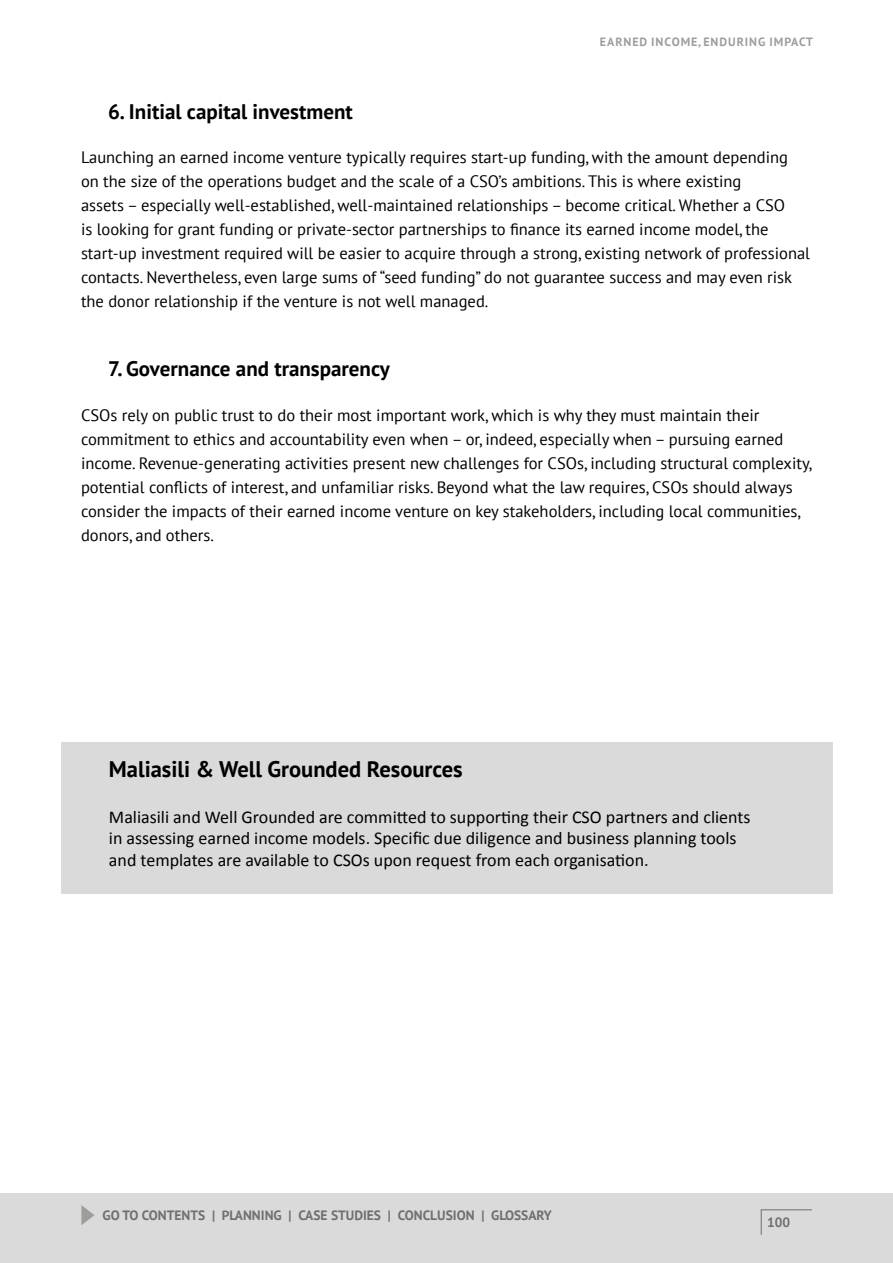
<style>
.page{position:relative;width:893px;height:1263px;background:#fff}
.page>*{position:absolute;margin:0;border:0;box-sizing:border-box;transform-origin:0 0}
.t1{font:700 22.5px "PT Sans";color:#000}
.t2{font:700 21px "PT Sans";color:#000}
.t3{font:18px/21.6px "Calibri";color:#000}
.t4{font:16.5px/24px "PT Sans";color:#000}
.t5{font:700 13.5px "PT Sans";color:#706f6f}
.t6{font:700 12px "PT Sans";letter-spacing:.08em;color:#9d9d9c}
</style>
<div class="page">
<div style="left:0;top:1193px;width:893px;height:70px;background:#dadada"></div>
<svg style="left:761px;top:1209px;width:51px;height:26px"></svg>
<svg style="left:81px;top:1205px;width:13px;height:20px"></svg>
<div style="left:61px;top:742px;width:771px;height:152px;background:#dadada"></div>
<p class="t6" style="left:600px;top:34px;width:215px">EARNED INCOME, ENDURING IMPACT</p>
<p class="t2" style="left:108px;top:97px;width:246px">6. Initial capital investment</p>
<p class="t4" style="left:81px;top:145px;width:730px">Launching an earned income venture typically requires start-up funding, with the amount depending<br>on the size of the operations budget and the scale of a CSO’s ambitions. This is where existing<br>assets – especially well-established, well-maintained relationships – become critical. Whether a CSO<br>is looking for grant funding or private-sector partnerships to finance its earned income model, the start-up investment required will be easier to acquire through a strong, existing network of professional contacts. Nevertheless, even large sums of “seed funding” do not guarantee success and may even risk the donor relationship if the venture is not well managed.</p>
<p class="t2" style="left:108px;top:355px;width:283px">7. Governance and transparency</p>
<p class="t4" style="left:81px;top:403px;width:732px">CSOs rely on public trust to do their most important work, which is why they must maintain their commitment to ethics and accountability even when – or, indeed, especially when – pursuing earned income. Revenue-generating activities present new challenges for CSOs, including structural complexity, potential conflicts of interest, and unfamiliar risks. Beyond what the law requires, CSOs should always consider the impacts of their earned income venture on key stakeholders, including local communities, donors, and others.</p>
<h1 class="t1" style="left:109px;top:754px;width:355px">Maliasili &amp; Well Grounded Resources</h1>
<p class="t3" style="left:109px;top:806px;width:643px">Maliasili and Well Grounded are committed to supporting their CSO partners and clients in assessing earned income models. Specific due diligence and business planning tools and templates are available to CSOs upon request from each organisation.</p>
<p class="t5" style="left:102px;top:1206px;width:451px">GO TO CONTENTS | PLANNING | CASE STUDIES | CONCLUSION | GLOSSARY</p>
<p class="t5" style="left:767px;top:1213px;width:24px">100</p>
</div>
